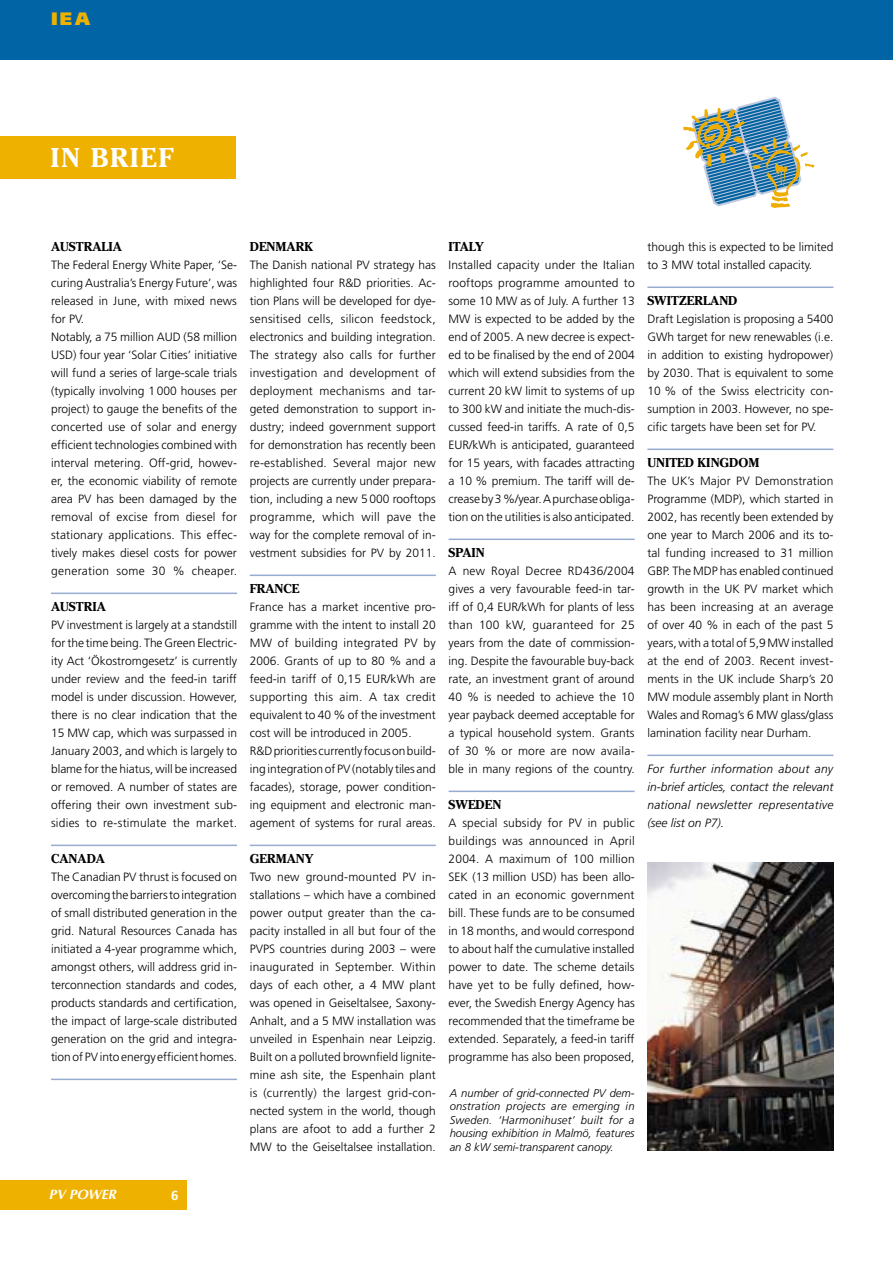
<style>
.page{position:relative;width:893px;height:1263px;background:#fff}
.page>*{position:absolute;margin:0;border:0;box-sizing:border-box;transform-origin:0 0}
.t1{font:700 27px "Cheltenham";letter-spacing:.055em;color:#fff}
.t2{font:900 18px "Frutiger";color:#efb100}
.t3{font:italic 700 13.5px "Optima";color:#fff}
.t4{font:700 13.2px "Frutiger";color:#fff}
.t5{font:700 12.75px "Cheltenham";color:#000}
.t6{font:300 12px/18px "Frutiger";color:#000;text-align:justify}
.t7{font:italic 300 12px/18px "Frutiger";letter-spacing:.02em;color:#000;text-align:justify}
.t8{font:italic 300 11.25px/13.5px "Frutiger";color:#000;text-align:justify}
</style>
<div class="page">
<div style="left:0;top:136px;width:235px;height:43px;background:#efb100"></div>
<div style="left:0;top:0;width:893px;height:60px;background:#0064a5"></div>
<div style="left:0;top:1180px;width:187px;height:29px;background:#efb100"></div>
<svg style="left:683px;top:97px;width:131px;height:111px"></svg>
<hr style="left:51px;top:592px;width:186px;height:2px;background:#97abd1">
<hr style="left:51px;top:844px;width:186px;height:2px;background:#97abd1">
<hr style="left:51px;top:1078px;width:186px;height:2px;background:#97abd1">
<hr style="left:250px;top:574px;width:186px;height:2px;background:#97abd1">
<hr style="left:250px;top:844px;width:186px;height:2px;background:#97abd1">
<hr style="left:449px;top:538px;width:186px;height:2px;background:#97abd1">
<hr style="left:449px;top:790px;width:186px;height:2px;background:#97abd1">
<hr style="left:647px;top:286px;width:186px;height:2px;background:#97abd1">
<hr style="left:647px;top:448px;width:186px;height:2px;background:#97abd1">
<hr style="left:647px;top:754px;width:186px;height:2px;background:#97abd1">
<img style="left:647px;top:862px;width:186px;height:288px">
<h2 class="t2" style="left:51px;top:7px;width:40px">IEA</h2>
<h1 class="t1" style="left:51px;top:141px;width:124px">IN BRIEF</h1>
<p class="t5" style="left:51px;top:238px;width:73px">AUSTRALIA</p>
<p class="t6" style="left:51px;top:255px;width:188px;text-align:left">The Federal Energy White Paper, ‘Se&shy;curing Australia’s Energy Future’, was released in June, with mixed news for PV.<br>Notably, a 75 million AUD (58 million USD) four year ‘Solar Cities’ initiative will fund a series of large-scale trials (typically involving 1 000 houses per project) to gauge the benefits of the concerted use of solar and energy efficient technologies combined with interval metering. Off-grid, howev&shy;er, the economic viability of remote area PV has been damaged by the removal of excise from diesel for stationary applications. This effec&shy;tively makes diesel costs for power generation some 30 % cheaper.</p>
<p class="t5" style="left:51px;top:598px;width:56px">AUSTRIA</p>
<p class="t6" style="left:51px;top:615px;width:188px">PV investment is largely at a standstill for the time being. The Green Electric&shy;ity Act ‘Ökostromgesetz’ is currently under review and the feed-in tariff model is under discussion. However, there is no clear indication that the 15 MW cap, which was surpassed in January 2003, and which is largely to blame for the hiatus, will be increased or removed. A number of states are offering their own investment sub&shy;sidies to re-stimulate the market.</p>
<p class="t5" style="left:51px;top:850px;width:56px">CANADA</p>
<p class="t6" style="left:51px;top:867px;width:188px">The Canadian PV thrust is focused on overcoming the barriers to integration of small distributed generation in the grid. Natural Resources Canada has initiated a 4-year programme which, amongst others, will address grid in&shy;terconnection standards and codes, products standards and certification, the impact of large-scale distributed generation on the grid and integra&shy;tion of PV into energy efficient homes.</p>
<p class="t5" style="left:250px;top:238px;width:65px">DENMARK</p>
<p class="t6" style="left:250px;top:255px;width:188px">The Danish national PV strategy has highlighted four R&amp;D priorities. Ac&shy;tion Plans will be developed for dye&shy;sensitised cells, silicon feedstock, electronics and building integration.<br>The strategy also calls for further investigation and development of deployment mechanisms and tar&shy;geted demonstration to support in&shy;dustry; indeed government support for demonstration has recently been re-established. Several major new projects are currently under prepara&shy;tion, including a new 5 000 rooftops programme, which will pave the way for the complete removal of in&shy;vestment subsidies for PV by 2011.</p>
<p class="t5" style="left:250px;top:580px;width:51px">FRANCE</p>
<p class="t6" style="left:250px;top:597px;width:188px;text-align:left">France has a market incentive pro&shy;gramme with the intent to install 20<br>MW of building integrated PV by 2006. Grants of up to 80 % and a feed-in tariff of 0,15 EUR/kWh are supporting this aim. A tax credit equivalent to 40 % of the investment cost will be introduced in 2005.<br>R&amp;D priorities currently focus on build&shy;ing integration of PV (notably tiles and facades), storage, power condition&shy;ing equipment and electronic man&shy;agement of systems for rural areas.</p>
<p class="t5" style="left:250px;top:850px;width:65px">GERMANY</p>
<p class="t6" style="left:250px;top:867px;width:188px">Two new ground-mounted PV in&shy;stallations – which have a combined power output greater than the ca&shy;pacity installed in all but four of the PVPS countries during 2003 – were inaugurated in September. Within days of each other, a 4 MW plant was opened in Geiseltalsee, Saxony-Anhalt, and a 5 MW installation was unveiled in Espenhain near Leipzig.<br>Built on a polluted brownfield lignite&shy;mine ash site, the Espenhain plant is (currently) the largest grid-con&shy;nected system in the world, though plans are afoot to add a further 2<br>MW to the Geiseltalsee installation.</p>
<p class="t5" style="left:449px;top:238px;width:37px">ITALY</p>
<p class="t6" style="left:449px;top:255px;width:188px">Installed capacity under the Italian rooftops programme amounted to some 10 MW as of July. A further 13<br>MW is expected to be added by the end of 2005. A new decree is expect&shy;ed to be finalised by the end of 2004 which will extend subsidies from the current 20 kW limit to systems of up to 300 kW and initiate the much-dis&shy;cussed feed-in tariffs. A rate of 0,5<br>EUR/kWh is anticipated, guaranteed for 15 years, with facades attracting a 10 % premium. The tariff will de&shy;crease by 3 %/year. A purchase obliga&shy;tion on the utilities is also anticipated.</p>
<p class="t5" style="left:449px;top:544px;width:38px">SPAIN</p>
<p class="t6" style="left:449px;top:561px;width:188px">A new Royal Decree RD436/2004 gives a very favourable feed-in tar&shy;iff of 0,4 EUR/kWh for plants of less than 100 kW, guaranteed for 25 years from the date of commission&shy;ing. Despite the favourable buy-back rate, an investment grant of around 40 % is needed to achieve the 10 year payback deemed acceptable for a typical household system. Grants of 30 % or more are now availa&shy;ble in many regions of the country.</p>
<p class="t5" style="left:449px;top:796px;width:54px">SWEDEN</p>
<p class="t6" style="left:449px;top:813px;width:188px">A special subsidy for PV in public buildings was announced in April 2004. A maximum of 100 million SEK (13 million USD) has been allo&shy;cated in an economic government bill. These funds are to be consumed in 18 months, and would correspond to about half the cumulative installed power to date. The scheme details have yet to be fully defined, how&shy;ever, the Swedish Energy Agency has recommended that the timeframe be extended. Separately, a feed-in tariff programme has also been proposed,</p>
<p class="t8" style="left:450px;top:1086px;width:186px">A number of grid-connected PV dem&shy;onstration projects are emerging in Sweden. ‘Harmonihuset’ built for a housing exhibition in Malmö, features an 8 kW semi-transparent canopy.</p>
<p class="t6" style="left:647px;top:237px;width:188px">though this is expected to be limited to 3 MW total installed capacity.</p>
<p class="t5" style="left:647px;top:292px;width:92px">SWITZERLAND</p>
<p class="t6" style="left:647px;top:309px;width:188px">Draft Legislation is proposing a 5400<br>GWh target for new renewables (i.e. in addition to existing hydropower) by 2030. That is equivalent to some 10 % of the Swiss electricity con&shy;sumption in 2003. However, no spe&shy;cific targets have been set for PV.</p>
<p class="t5" style="left:647px;top:454px;width:113px">UNITED KINGDOM</p>
<p class="t6" style="left:647px;top:471px;width:188px">The UK’s Major PV Demonstration Programme (MDP), which started in 2002, has recently been extended by one year to March 2006 and its to&shy;tal funding increased to 31 million GBP. The MDP has enabled continued growth in the UK PV market which has been increasing at an average of over 40 % in each of the past 5 years, with a total of 5,9 MW installed at the end of 2003. Recent invest&shy;ments in the UK include Sharp’s 20<br>MW module assembly plant in North Wales and Romag’s 6 MW glass/glass lamination facility near Durham.</p>
<p class="t7" style="left:647px;top:759px;width:188px">For further information about any in-brief articles, contact the relevant national newsletter representative (see list on P7).</p>
<p class="t3" style="left:49px;top:1187px;width:69px">PV POWER</p>
<p class="t4" style="left:171px;top:1187px;width:9px">6</p>
</div>
